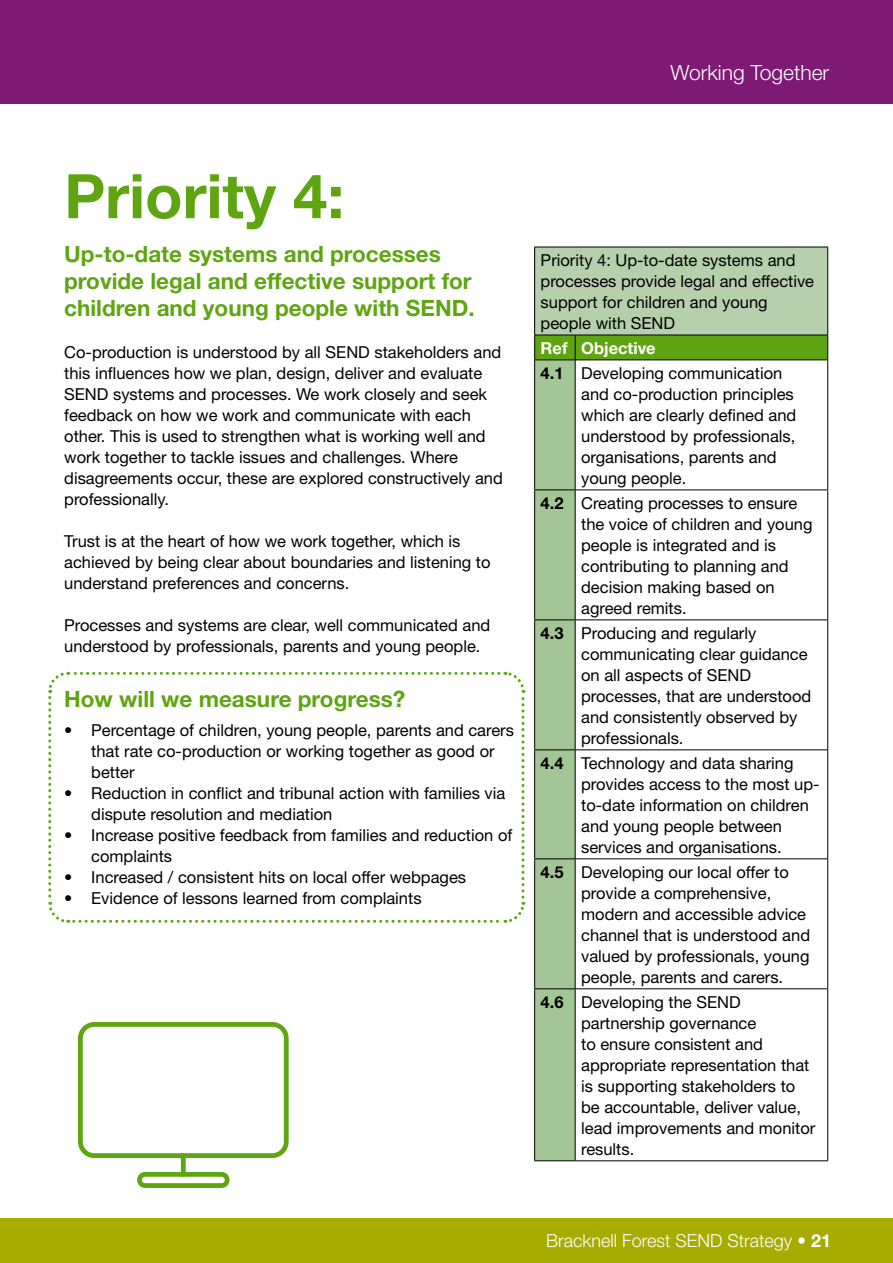
<style>
.page{position:relative;width:893px;height:1263px;background:#fff}
.page>*{position:absolute;margin:0;border:0;box-sizing:border-box;transform-origin:0 0}
.Sub_heading{font:700 61.5px "Helvetica Neue";color:#5fa511}
.Sub_heading-2{font:700 22.5px/27px "Helvetica Neue";color:#5fa511}
.t1{font:300 21px "Helvetica Neue";color:#fff}
.t2{font:300 18px "Helvetica Neue";color:#fff}
.Body{font:16.5px/21px "Helvetica Neue";color:#000}
.Body-2{font:700 16.5px "Helvetica Neue";color:#000}
.Body-3{font:700 16.5px "Helvetica Neue";color:#fff}
.s1{font-weight:700}
</style>
<div class="page">
<div style="left:0;top:0;width:893px;height:104px;background:#7e1974"></div>
<div style="left:0;top:1218px;width:18px;height:45px;background:#a7ac00"></div>
<div style="left:2px;top:1218px;width:891px;height:45px;background:#a7ac00"></div>
<div style="left:535px;top:247px;width:293px;height:88px;background:#b6d0ad"></div>
<hr style="left:534px;top:247px;width:41px;height:1px;background:#000">
<hr style="left:534px;top:247px;width:1px;height:88px;background:#000">
<hr style="left:575px;top:247px;width:253px;height:1px;background:#000">
<hr style="left:827px;top:247px;width:1px;height:88px;background:#000">
<svg style="left:534px;top:335px;width:294px;height:825px"></svg>
<hr style="left:534px;top:359px;width:41px;height:1px;background:#000">
<hr style="left:534px;top:360px;width:1px;height:129px;background:#000">
<hr style="left:575px;top:359px;width:253px;height:1px;background:#000">
<hr style="left:575px;top:360px;width:1px;height:129px;background:#000">
<hr style="left:827px;top:360px;width:1px;height:129px;background:#000">
<hr style="left:534px;top:489px;width:41px;height:1px;background:#000">
<hr style="left:534px;top:490px;width:1px;height:129px;background:#000">
<hr style="left:575px;top:489px;width:253px;height:1px;background:#000">
<hr style="left:575px;top:490px;width:1px;height:129px;background:#000">
<hr style="left:827px;top:490px;width:1px;height:129px;background:#000">
<hr style="left:534px;top:619px;width:41px;height:1px;background:#000">
<hr style="left:534px;top:620px;width:1px;height:129px;background:#000">
<hr style="left:575px;top:619px;width:253px;height:1px;background:#000">
<hr style="left:575px;top:620px;width:1px;height:129px;background:#000">
<hr style="left:827px;top:620px;width:1px;height:129px;background:#000">
<hr style="left:534px;top:749px;width:41px;height:1px;background:#000">
<hr style="left:534px;top:750px;width:1px;height:108px;background:#000">
<hr style="left:575px;top:749px;width:253px;height:1px;background:#000">
<hr style="left:575px;top:750px;width:1px;height:108px;background:#000">
<hr style="left:827px;top:750px;width:1px;height:108px;background:#000">
<hr style="left:534px;top:858px;width:41px;height:1px;background:#000">
<hr style="left:534px;top:859px;width:1px;height:129px;background:#000">
<hr style="left:575px;top:858px;width:253px;height:1px;background:#000">
<hr style="left:575px;top:859px;width:1px;height:129px;background:#000">
<hr style="left:827px;top:859px;width:1px;height:129px;background:#000">
<hr style="left:534px;top:988px;width:41px;height:1px;background:#000">
<hr style="left:534px;top:989px;width:1px;height:171px;background:#000">
<hr style="left:575px;top:988px;width:253px;height:1px;background:#000">
<hr style="left:575px;top:989px;width:1px;height:171px;background:#000">
<hr style="left:827px;top:989px;width:1px;height:171px;background:#000">
<hr style="left:534px;top:1160px;width:41px;height:1px;background:#000">
<hr style="left:575px;top:1160px;width:253px;height:1px;background:#000">
<svg style="left:48px;top:671px;width:478px;height:252px"></svg>
<svg style="left:78px;top:1022px;width:211px;height:136px"></svg>
<svg style="left:137px;top:1172px;width:93px;height:16px"></svg>
<div style="left:181px;top:1153px;width:5px;height:24px;background:#5fa511;border-radius:2px"></div>
<p class="t1" style="left:670px;top:60px;width:160px">Working Together</p>
<p class="Sub_heading" style="left:64px;top:158px;width:282px">Priority 4:</p>
<p class="Sub_heading-2" style="left:64px;top:240px;width:412px">Up-to-date systems and processes provide legal and effective support for children and young people with SEND.</p>
<p class="Body" style="left:64px;top:342px;width:440px">Co-production is understood by all SEND stakeholders and this influences how we plan, design, deliver and evaluate SEND systems and processes. We work closely and seek feedback on how we work and communicate with each other. This is used to strengthen what is working well and work together to tackle issues and challenges. Where disagreements occur, these are explored constructively and professionally.</p>
<p class="Body" style="left:64px;top:531px;width:428px">Trust is at the heart of how we work together, which is achieved by being clear about boundaries and listening to understand preferences and concerns.</p>
<p class="Body" style="left:64px;top:615px;width:428px">Processes and systems are clear, well communicated and understood by professionals, parents and young people.</p>
<p class="Sub_heading-2" style="left:64px;top:684px;width:343px">How will we measure progress?</p>
<p class="Body" style="left:91px;top:719px;width:424px;text-indent:-27px">• Percentage of children, young people, parents and carers that rate co-production or working together as good or better</p>
<p class="Body" style="left:91px;top:782px;width:416px;text-indent:-27px">• Reduction in conflict and tribunal action with families via dispute resolution and mediation</p>
<p class="Body" style="left:91px;top:824px;width:423px;text-indent:-27px">• Increase positive feedback from families and reduction of complaints</p>
<p class="Body" style="left:64px;top:866px;width:403px">• Increased / consistent hits on local offer webpages</p>
<p class="Body" style="left:64px;top:887px;width:359px">• Evidence of lessons learned from complaints</p>
<p class="Body" style="left:541px;top:249px;width:275px">Priority 4: Up-to-date systems and processes provide legal and effective support for children and young people with SEND</p>
<p class="Body-3" style="left:541px;top:338px;width:28px">Ref</p>
<p class="Body-3" style="left:581px;top:338px;width:76px">Objective</p>
<p class="Body-2" style="left:541px;top:363px;width:24px">4.1</p>
<p class="Body" style="left:581px;top:362px;width:217px">Developing communication and co-production principles which are clearly defined and understood by professionals, organisations, parents and young people.</p>
<p class="Body-2" style="left:541px;top:493px;width:24px">4.2</p>
<p class="Body" style="left:581px;top:492px;width:233px">Creating processes to ensure the voice of children and young people is integrated and is contributing to planning and decision making based on agreed remits.</p>
<p class="Body-2" style="left:541px;top:623px;width:24px">4.3</p>
<p class="Body" style="left:581px;top:622px;width:232px">Producing and regularly communicating clear guidance on all aspects of SEND processes, that are understood and consistently observed by professionals.</p>
<p class="Body-2" style="left:541px;top:753px;width:24px">4.4</p>
<p class="Body" style="left:581px;top:752px;width:240px">Technology and data sharing provides access to the most up&shy;to-date information on children and young people between services and organisations.</p>
<p class="Body-2" style="left:541px;top:862px;width:24px">4.5</p>
<p class="Body" style="left:581px;top:861px;width:230px">Developing our local offer to provide a comprehensive, modern and accessible advice channel that is understood and valued by professionals, young people, parents and carers.</p>
<p class="Body-2" style="left:541px;top:992px;width:24px">4.6</p>
<p class="Body" style="left:581px;top:991px;width:236px">Developing the SEND partnership governance<br>to ensure consistent and appropriate representation that is supporting stakeholders to be accountable, deliver value, lead improvements and monitor results.</p>
<p class="t2" style="left:546px;top:1230px;width:287px">Bracknell Forest SEND Strategy • <span class="s1">21</span></p>
</div>
